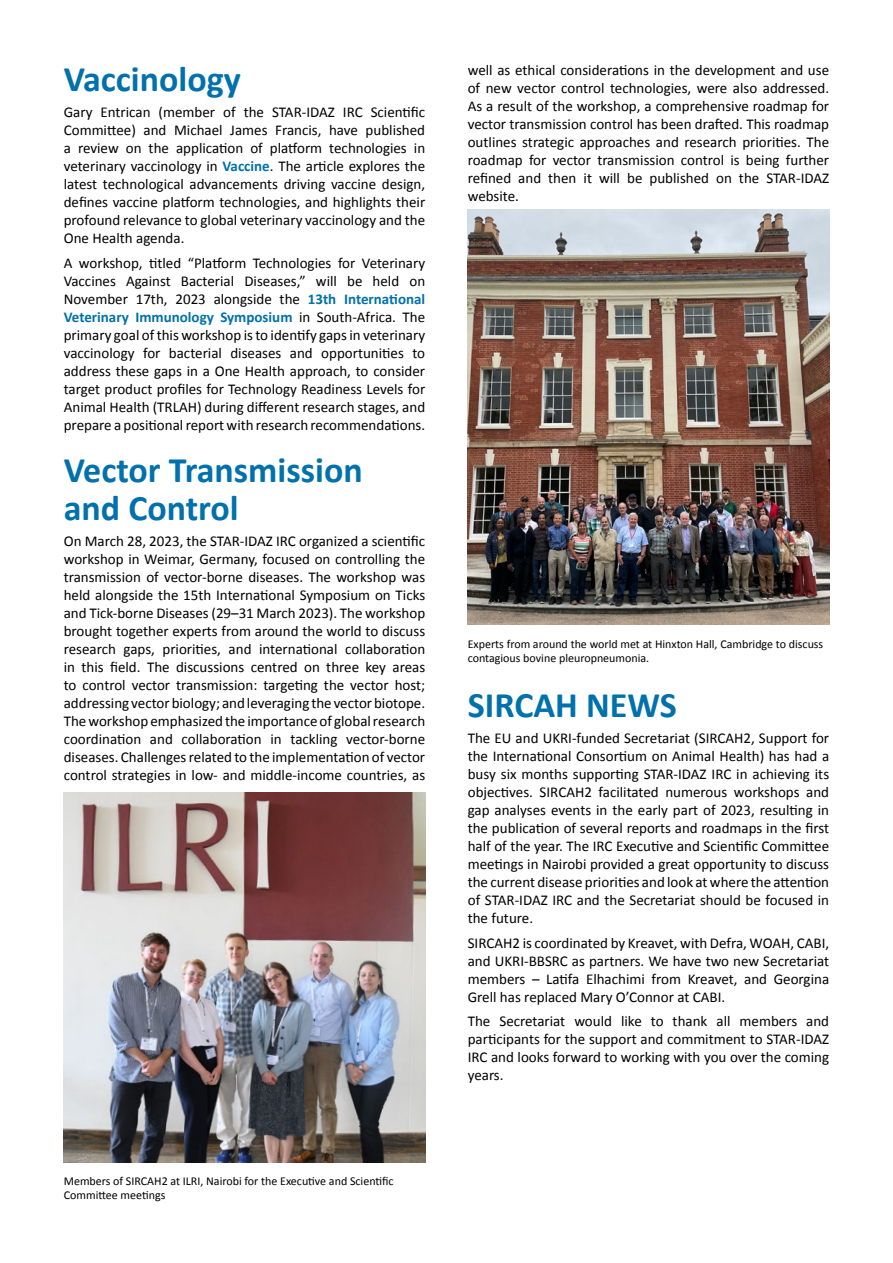
<style>
.page{position:relative;width:893px;height:1263px;background:#fff}
.page>*{position:absolute;margin:0;border:0;box-sizing:border-box;transform-origin:0 0}
.t1{font:700 36px/37.5px "Calibri";color:#0071ac}
.t2{font:15px/18px "Calibri";color:#000;text-align:justify}
.t3{font:12px/14.4px "Calibri";color:#000}
.s1{font-weight:700;color:#0071ac}
</style>
<div class="page">
<img style="left:468px;top:210px;width:361px;height:414px">
<img style="left:64px;top:792px;width:361px;height:370px">
<h1 class="t1" style="left:64px;top:59px;width:179px">Vaccinology</h1>
<p class="t2" style="left:64px;top:103px;width:363px">Gary Entrican (member of the STAR-IDAZ IRC Scientific Committee) and Michael James Francis, have published a review on the application of platform technologies in veterinary vaccinology in <span class="s1">Vaccine</span>. The article explores the latest technological advancements driving vaccine design, defines vaccine platform technologies, and highlights their profound relevance to global veterinary vaccinology and the One Health agenda.</p>
<p class="t2" style="left:64px;top:253px;width:363px">A workshop, titled “Platform Technologies for Veterinary Vaccines Against Bacterial Diseases,” will be held on November 17th, 2023 alongside the <span class="s1">13th International Veterinary Immunology Symposium</span> in South-Africa. The primary goal of this workshop is to identify gaps in veterinary vaccinology for bacterial diseases and opportunities to address these gaps in a One Health approach, to consider target product profiles for Technology Readiness Levels for Animal Health (TRLAH) during different research stages, and prepare a positional report with research recommendations.</p>
<h1 class="t1" style="left:64px;top:450px;width:300px">Vector Transmission and Control</h1>
<p class="t2" style="left:64px;top:532px;width:363px">On March 28, 2023, the STAR-IDAZ IRC organized a scientific workshop in Weimar, Germany, focused on controlling the transmission of vector-borne diseases. The workshop was held alongside the 15th International Symposium on Ticks and Tick-borne Diseases (29–31 March 2023). The workshop brought together experts from around the world to discuss research gaps, priorities, and international collaboration in this field. The discussions centred on three key areas to control vector transmission: targeting the vector host; addressing vector biology; and leveraging the vector biotope.<br>The workshop emphasized the importance of global research coordination and collaboration in tackling vector-borne diseases. Challenges related to the implementation of vector control strategies in low- and middle-income countries, as</p>
<p class="t3" style="left:64px;top:1173px;width:331px">Members of SIRCAH2 at ILRI, Nairobi for the Executive and Scientific<br>Committee meetings</p>
<p class="t2" style="left:468px;top:61px;width:363px">well as ethical considerations in the development and use of new vector control technologies, were also addressed.<br>As a result of the workshop, a comprehensive roadmap for vector transmission control has been drafted. This roadmap outlines strategic approaches and research priorities. The roadmap for vector transmission control is being further refined and then it will be published on the STAR-IDAZ website.</p>
<p class="t3" style="left:468px;top:636px;width:357px">Experts from around the world met at Hinxton Hall, Cambridge to discuss contagious bovine pleuropneumonia.</p>
<h1 class="t1" style="left:468px;top:685px;width:211px">SIRCAH NEWS</h1>
<p class="t2" style="left:468px;top:729px;width:363px">The EU and UKRI-funded Secretariat (SIRCAH2, Support for the International Consortium on Animal Health) has had a busy six months supporting STAR-IDAZ IRC in achieving its objectives. SIRCAH2 facilitated numerous workshops and gap analyses events in the early part of 2023, resulting in the publication of several reports and roadmaps in the first half of the year. The IRC Executive and Scientific Committee meetings in Nairobi provided a great opportunity to discuss the current disease priorities and look at where the attention of STAR-IDAZ IRC and the Secretariat should be focused in the future.</p>
<p class="t2" style="left:468px;top:933px;width:363px">SIRCAH2 is coordinated by Kreavet, with Defra, WOAH, CABI, and UKRI-BBSRC as partners. We have two new Secretariat members – Latifa Elhachimi from Kreavet, and Georgina Grell has replaced Mary O’Connor at CABI.</p>
<p class="t2" style="left:468px;top:1012px;width:363px">The Secretariat would like to thank all members and participants for the support and commitment to STAR-IDAZ IRC and looks forward to working with you over the coming years.</p>
</div>
